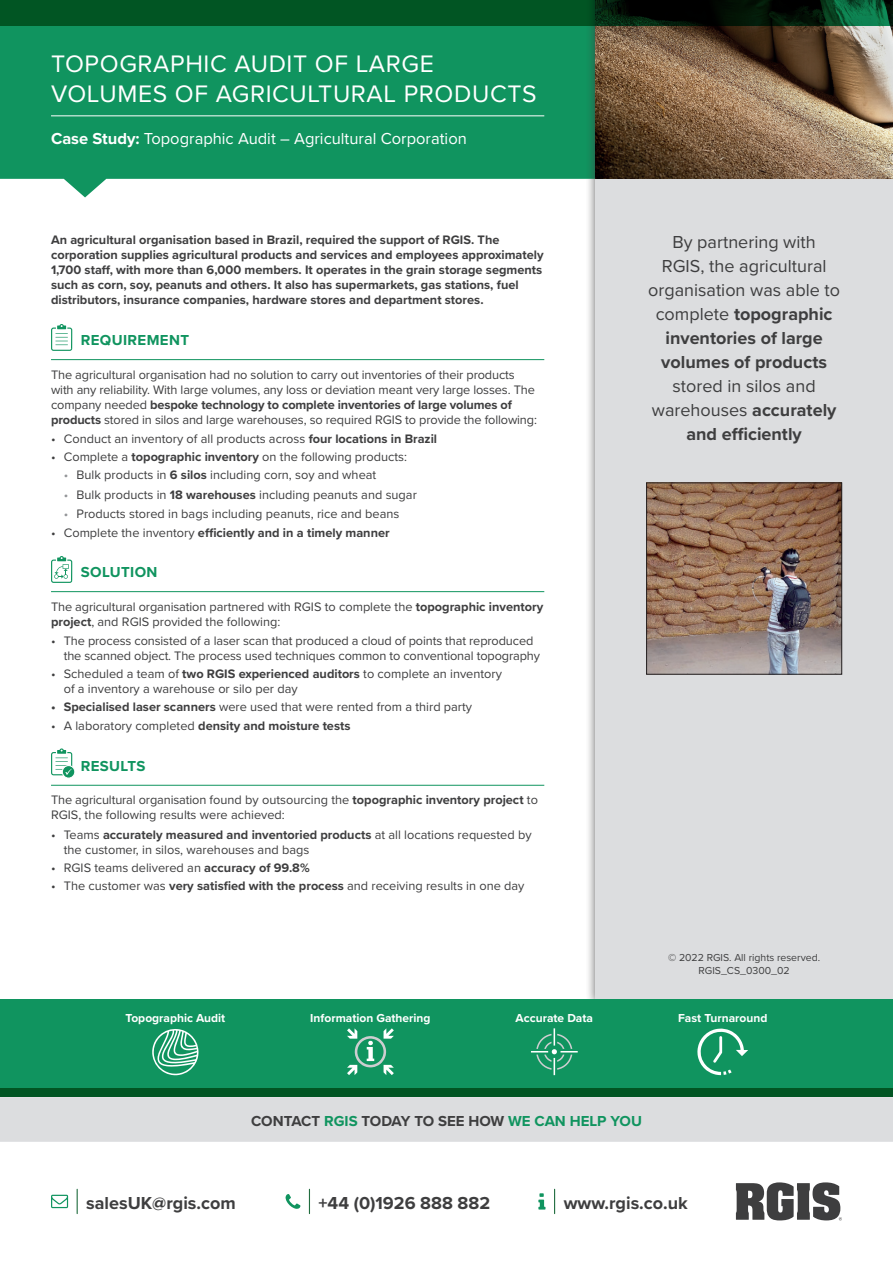
<style>
.page{position:relative;width:893px;height:1263px;background:#fff}
.page>*{position:absolute;margin:0;border:0;box-sizing:border-box;transform-origin:0 0}
.t1{font:24.75px/29.7px "Proxima Nova";letter-spacing:.025em;color:#fff}
.t2{font:18px/24px "Proxima Nova";color:#3e3e3f;text-align:center}
.t3{font:700 18px "Proxima Nova";color:#3e3e3f}
.t4{font:16.5px "Proxima Nova";color:#fff}
.t5{font:700 15px "Proxima Nova";color:#3e3e3f}
.t6{font:700 15px "Proxima Nova";letter-spacing:.025em;color:#10945f}
.t7{font:12.75px/15px "Proxima Nova";color:#3e3e3f}
.t8{font:700 12.75px/15px "Proxima Nova";color:#3e3e3f}
.t9{font:700 12px "Proxima Nova";color:#fff}
.t10{font:10.5px/12.6px "Proxima Nova";color:#3e3e3f;text-align:center}
.s1{font-weight:700}
.s2{color:#939598}
.s3{font-weight:400}
.s4{color:#10945f}
</style>
<div class="page">
<svg style="left:554px;top:1189px;width:1px;height:24px"></svg>
<svg style="left:538px;top:1193px;width:7px;height:16px"></svg>
<svg style="left:77px;top:1189px;width:1px;height:24px"></svg>
<svg style="left:51px;top:1195px;width:17px;height:13px"></svg>
<svg style="left:309px;top:1189px;width:1px;height:24px"></svg>
<svg style="left:286px;top:1194px;width:14px;height:15px"></svg>
<svg style="left:736px;top:1182px;width:106px;height:38px"></svg>
<div style="left:0;top:1097px;width:893px;height:45px;background:#dcdddf"></div>
<svg style="left:0;top:26px;width:585px;height:171px;background:#299f6f"></svg>
<hr style="left:51px;top:116px;width:493px;height:1px;background:#fff">
<hr style="left:51px;top:359px;width:493px;height:1px;background:#10945f">
<hr style="left:51px;top:591px;width:493px;height:1px;background:#10945f">
<hr style="left:51px;top:785px;width:493px;height:1px;background:#10945f">
<svg style="left:51px;top:324px;width:22px;height:27px"></svg>
<svg style="left:51px;top:556px;width:22px;height:27px"></svg>
<svg style="left:51px;top:748px;width:24px;height:30px"></svg>
<div style="left:585px;top:0;width:308px;height:1010px;background:#3e3e3f;opacity:.75"></div>
<div style="left:595px;top:0;width:298px;height:1001px;background:#dcdddf"></div>
<img style="left:595px;top:26px;width:298px;height:153px">
<svg style="left:0;top:0;width:893px;height:26px;background:#02431d"></svg>
<div style="left:0;top:999px;width:893px;height:98px;background:#10945f"></div>
<div style="left:0;top:1089px;width:893px;height:8px;background:#015523"></div>
<img style="left:648px;top:485px;width:192px;height:187px">
<div style="left:646px;top:483px;width:196px;height:191px;border:1px solid #231f20"></div>
<svg style="left:697px;top:1028px;width:51px;height:47px"></svg>
<svg style="left:152px;top:1029px;width:47px;height:46px"></svg>
<svg style="left:347px;top:1028px;width:47px;height:47px"></svg>
<svg style="left:531px;top:1028px;width:47px;height:47px"></svg>
<h1 class="t1" style="left:51px;top:48px;width:487px">TOPOGRAPHIC AUDIT OF LARGE<br>VOLUMES OF AGRICULTURAL PRODUCTS</h1>
<p class="t4" style="left:51px;top:126px;width:417px"><span class="s1">Case Study:</span> Topographic Audit – Agricultural Corporation</p>
<p class="t8" style="left:51px;top:232px;width:494px">An agricultural organisation based in Brazil, required the support of RGIS. The corporation supplies agricultural products and services and employees approximately 1,700 staff, with more than 6,000 members. It operates in the grain storage segments such as corn, soy, peanuts and others. It also has supermarkets, gas stations, fuel distributors, insurance companies, hardware stores and department stores.</p>
<p class="t6" style="left:81px;top:329px;width:110px">REQUIREMENT</p>
<p class="t7" style="left:51px;top:366px;width:487px">The agricultural organisation had no solution to carry out inventories of their products with any reliability. With large volumes, any loss or deviation meant very large losses. The company needed <span class="s1">bespoke technology to complete inventories of large volumes of products</span> stored in silos and large warehouses, so required RGIS to provide the following:</p>
<p class="t7" style="left:51px;top:431px;width:388px">• Conduct an inventory of all products across <span class="s1">four locations in Brazil</span></p>
<p class="t7" style="left:51px;top:449px;width:358px">• Complete a <span class="s1">topographic inventory</span> on the following products:</p>
<p class="t7" style="left:64px;top:467px;width:314px"><span class="s2">•</span> Bulk products in <span class="s1">6 silos</span> including corn, soy and wheat</p>
<p class="t7" style="left:64px;top:486px;width:355px"><span class="s2">•</span> Bulk products in <span class="s1">18 warehouses</span> including peanuts and sugar</p>
<p class="t7" style="left:64px;top:505px;width:337px"><span class="s2">•</span> Products stored in bags including peanuts, rice and beans</p>
<p class="t8" style="left:51px;top:525px;width:340px"><span class="s3">• Complete the inventory</span> efficiently and in a timely manner</p>
<p class="t6" style="left:81px;top:561px;width:78px">SOLUTION</p>
<p class="t7" style="left:51px;top:598px;width:494px">The agricultural organisation partnered with RGIS to complete the <span class="s1">topographic inventory project</span>, and RGIS provided the following:</p>
<p class="t7" style="left:64px;top:633px;width:478px;text-indent:-13px">• The process consisted of a laser scan that produced a cloud of points that reproduced the scanned object. The process used techniques common to conventional topography</p>
<p class="t7" style="left:64px;top:666px;width:440px;text-indent:-13px">• Scheduled a team of <span class="s1">two RGIS experienced auditors</span> to complete an inventory of a inventory a warehouse or silo per day</p>
<p class="t7" style="left:51px;top:699px;width:423px"><span class="s1">• Specialised laser scanners</span> were used that were rented from a third party</p>
<p class="t8" style="left:51px;top:717px;width:301px"><span class="s3">• A laboratory completed</span> density and moisture tests</p>
<p class="t6" style="left:81px;top:755px;width:66px">RESULTS</p>
<p class="t7" style="left:51px;top:792px;width:488px">The agricultural organisation found by outsourcing the <span class="s1">topographic inventory project</span> to<br>RGIS, the following results were achieved:</p>
<p class="t7" style="left:64px;top:826px;width:469px;text-indent:-13px">• Teams <span class="s1">accurately measured and inventoried products</span> at all locations requested by the customer, in silos, warehouses and bags</p>
<p class="t7" style="left:51px;top:859px;width:260px">• RGIS teams delivered an <span class="s1">accuracy of 99.8%</span></p>
<p class="t7" style="left:51px;top:878px;width:475px">• The customer was <span class="s1">very satisfied with the process</span> and receiving results in one day</p>
<h2 class="t2" style="left:648px;top:229px;width:194px">By partnering with<br>RGIS, the agricultural organisation was able to complete <span class="s1">topographic inventories of large volumes of products</span></h2>
<h2 class="t2" style="left:652px;top:373px;width:186px">stored in silos and warehouses <span class="s1">accurately and efficiently</span></h2>
<p class="t10" style="left:668px;top:951px;width:154px">© 2022 RGIS. All rights reserved.<br>RGIS_CS_0300_02</p>
<p class="t9" style="left:126px;top:1009px;width:101px">Topographic Audit</p>
<p class="t9" style="left:310px;top:1009px;width:122px">Information Gathering</p>
<p class="t9" style="left:516px;top:1009px;width:79px">Accurate Data</p>
<p class="t9" style="left:678px;top:1009px;width:91px">Fast Turnaround</p>
<p class="t5" style="left:251px;top:1110px;width:392px">CONTACT <span class="s4">RGIS</span> TODAY TO SEE HOW <span class="s4">WE CAN HELP YOU</span></p>
<h2 class="t3" style="left:86px;top:1189px;width:151px">salesUK@rgis.com</h2>
<h2 class="t3" style="left:319px;top:1189px;width:173px">+44 (0)1926 888 882</h2>
<h2 class="t3" style="left:564px;top:1189px;width:126px">www.rgis.co.uk</h2>
</div>
